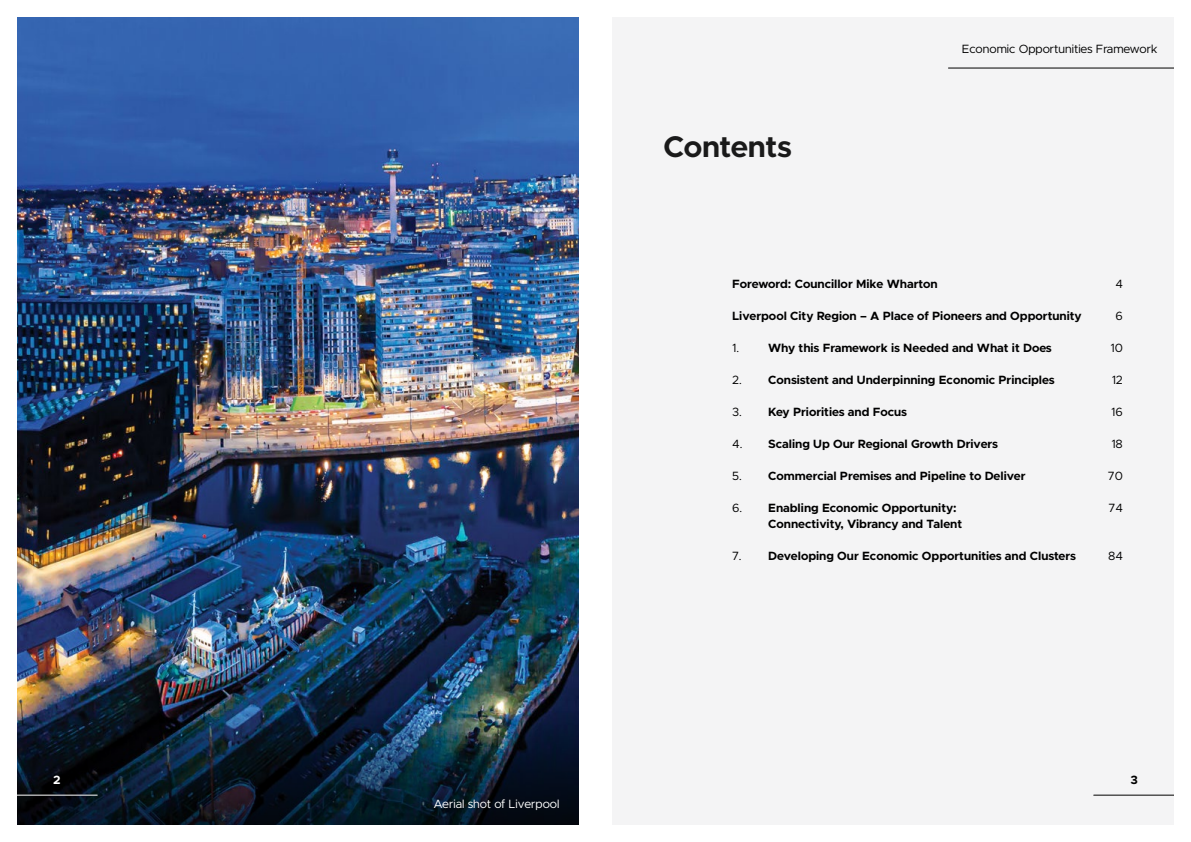
<style>
.page{position:relative;width:1191px;height:842px;background:#fff}
.page>*{position:absolute;margin:0;border:0;box-sizing:border-box;transform-origin:0 0}
.Headings{font:700 30px "Metropolis";letter-spacing:-.015em;color:#1a1a1a}
.t1{font:700 12px "Metropolis";color:#000}
.t2{font:12px "Metropolis";color:#000}
.t3{font:12px "Metropolis";color:#fff}
.t4{font:700 12px "Metropolis";color:#fff}
.s1{font-weight:400}
</style>
<div class="page">
<div style="left:612px;top:17px;width:562px;height:808px;background:#f4f4f5"></div>
<hr style="left:948px;top:68px;width:226px;height:1px;background:#000">
<hr style="left:1093px;top:795px;width:81px;height:1px;background:#000">
<img style="left:17px;top:17px;width:561px;height:693px">
<img style="left:17px;top:710px;width:561px;height:115px">
<hr style="left:16px;top:795px;width:81px;height:1px;background:#fff">
<p class="t4" style="left:53px;top:772px;width:9px">2</p>
<p class="t3" style="left:433px;top:796px;width:127px">Aerial shot of Liverpool</p>
<p class="Headings" style="left:663px;top:128px;width:130px">Contents</p>
<p class="t2" style="left:962px;top:42px;width:197px">Economic Opportunities Framework</p>
<p class="t1" style="left:732px;top:276px;width:207px">Foreword: Councillor Mike Wharton</p>
<p class="t2" style="left:1115px;top:276px;width:9px">4</p>
<p class="t1" style="left:732px;top:308px;width:351px">Liverpool City Region – A Place of Pioneers and Opportunity</p>
<p class="t2" style="left:1115px;top:308px;width:9px">6</p>
<p class="t2" style="left:732px;top:340px;width:8px">1.</p>
<p class="t1" style="left:768px;top:340px;width:285px">Why this Framework is Needed and What it Does</p>
<p class="t2" style="left:1110px;top:340px;width:14px">10</p>
<p class="t1" style="left:732px;top:372px;width:324px"><span class="s1">2.</span> Consistent and Underpinning Economic Principles</p>
<p class="t2" style="left:1111px;top:372px;width:13px">12</p>
<p class="t1" style="left:732px;top:404px;width:176px"><span class="s1">3.</span> Key Priorities and Focus</p>
<p class="t2" style="left:1111px;top:404px;width:13px">16</p>
<p class="t1" style="left:732px;top:436px;width:267px"><span class="s1">4.</span> Scaling Up Our Regional Growth Drivers</p>
<p class="t2" style="left:1111px;top:436px;width:13px">18</p>
<p class="t1" style="left:732px;top:468px;width:295px"><span class="s1">5.</span> Commercial Premises and Pipeline to Deliver</p>
<p class="t2" style="left:1108px;top:468px;width:16px">70</p>
<p class="t1" style="left:732px;top:500px;width:226px"><span class="s1">6.</span> Enabling Economic Opportunity:</p>
<p class="t2" style="left:1108px;top:500px;width:16px">74</p>
<p class="t1" style="left:768px;top:516px;width:195px">Connectivity, Vibrancy and Talent</p>
<p class="t1" style="left:732px;top:548px;width:345px"><span class="s1">7.</span> Developing Our Economic Opportunities and Clusters</p>
<p class="t2" style="left:1108px;top:548px;width:16px">84</p>
<p class="t1" style="left:1130px;top:772px;width:9px">3</p>
</div>
